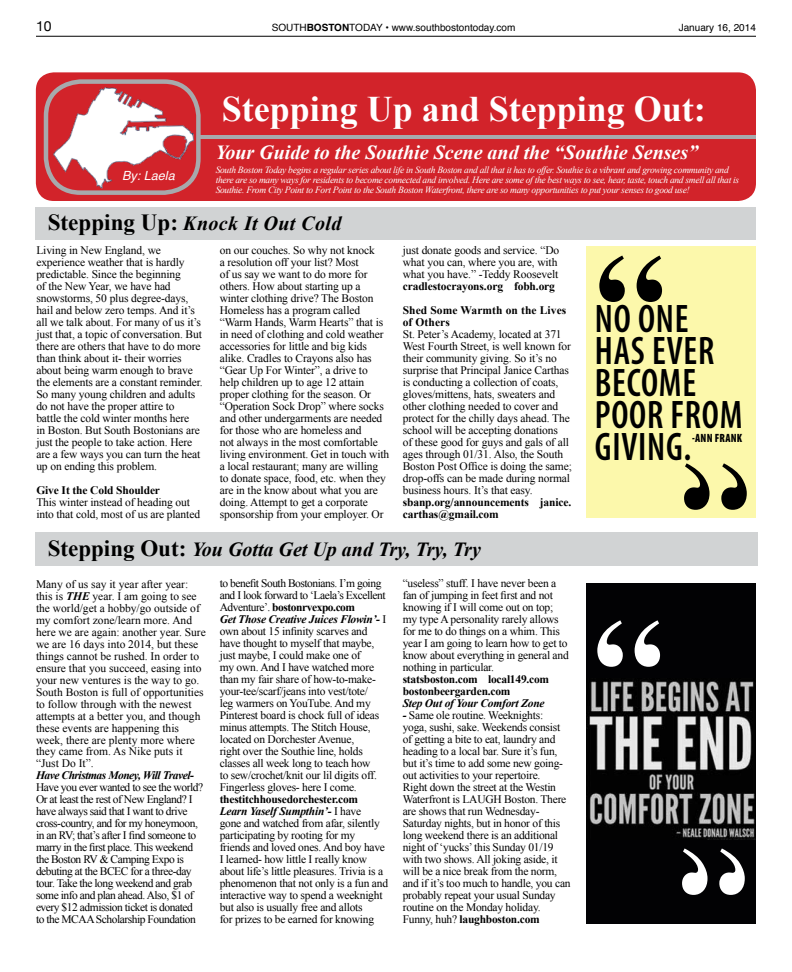
<style>
.page{position:relative;width:792px;height:972px;background:#fff}
.page>*{position:absolute;margin:0;border:0;box-sizing:border-box;transform-origin:0 0}
.t1{font:700 138.3px "Times";color:#000}
.t2{font:700 138.3px "Times";color:#fff}
.t3{font:600 condensed 40px/32px "Myriad Pro";letter-spacing:.02em;color:#000;scale:.92 1}
.t4{font:700 36px "Times New Roman";color:#fff}
.t5{font:italic 700 20px "Times New Roman";color:#fff}
.t6{font:italic 700 20px "Times New Roman";color:#000}
.t7{font:italic 700 20px "Times New Roman";letter-spacing:.02em;color:#000}
.t8{font:14px "Helvetica Neue";color:#000}
.t9{font:italic 12.6px "Helvetica";color:#fff}
.t10{font:900 condensed 12px "Myriad Pro";letter-spacing:.02em;color:#000;scale:.92 1}
.t11{font:11.5px/12px "Times New Roman";letter-spacing:-.01em;color:#000}
.t12{font:11.5px/12px "Times New Roman";letter-spacing:-.04em;color:#000}
.t13{font:700 11.5px/12px "Times New Roman";letter-spacing:-.01em;color:#000}
.t14{font:italic 700 11.5px "Times New Roman";letter-spacing:-.04em;color:#000}
.t15{font:italic 700 11.5px "Times New Roman";letter-spacing:-.02em;color:#000}
.t16{font:700 11.5px "Times New Roman";letter-spacing:.01em;color:#000}
.t17{font:10px "Helvetica";color:#000}
.t18{font:italic 9.5px/10px "Times New Roman";letter-spacing:-.03em;color:#fff}
.s1{font-weight:700}
.s2{font-style:normal;font-size:23.1px}
.s3{font-style:normal;font-size:23px}
.s4{font-weight:700;font-style:italic}
</style>
<div class="page">
<hr style="left:36px;top:36px;width:720px;height:1px;background:#000">
<div style="left:36px;top:72px;width:720px;height:129px;background:#d2232a;border-radius:18px"></div>
<div style="left:36px;top:208px;width:720px;height:32px;background:#d1d3d4"></div>
<div style="left:36px;top:533px;width:722px;height:33px;background:#d1d3d4"></div>
<svg style="left:46px;top:82px;width:152px;height:111px"></svg>
<div style="left:44px;top:79px;width:157px;height:116px;border:4px solid #a7a9ac;border-radius:35px"></div>
<img style="left:51px;top:87px;width:143px;height:104px">
<hr style="left:198px;top:135px;width:558px;height:4px;background:#a7a9ac">
<div style="left:586px;top:247px;width:170px;height:271px;background:#fcf8ab"></div>
<div style="left:586px;top:583px;width:170px;height:341px;background:#020204"></div>
<img style="left:587px;top:681px;width:168px;height:158px">
<p class="t8" style="left:36px;top:18px;width:17px">10</p>
<p class="t17" style="left:272px;top:20px;width:245px">SOUTH<span class="s1">BOSTON</span>TODAY • www.southbostontoday.com</p>
<p class="t17" style="left:679px;top:20px;width:79px">January 16, 2014</p>
<h3 class="t4" style="left:222px;top:84px;width:486px">Stepping Up and Stepping Out:</h3>
<p class="t9" style="left:122px;top:166px;width:54px">By: Laela</p>
<h3 class="t5" style="left:215px;top:139px;width:484px">Your Guide to the Southie Scene and the “Southie Senses”</h3>
<p class="t18" style="left:216px;top:164px;width:525px">South Boston Today begins a regular series about life in South Boston and all that it has to offer. Southie is a vibrant and growing community and there are so many ways for residents to become connected and involved. Here are some of the best ways to see, hear, taste, touch and smell all that is<br>Southie. From City Point to Fort Point to the South Boston Waterfront, there are so many opportunities to put your senses to good use!</p>
<h3 class="t7" style="left:48px;top:209px;width:295px"><span class="s2">Stepping Up:</span> Knock It Out Cold</h3>
<p class="t11" style="left:36px;top:244px;width:168px">Living in New England, we experience weather that is hardly predictable. Since the beginning<br>of the New Year, we have had snowstorms, 50 plus degree-days, hail and below zero temps. And it’s all we talk about. For many of us it’s just that, a topic of conversation. But there are others that have to do more than think about it- their worries about being warm enough to brave the elements are a constant reminder.<br>So many young children and adults do not have the proper attire to<br>battle the cold winter months here<br>in Boston. But South Bostonians are just the people to take action. Here are a few ways you can turn the heat up on ending this problem.</p>
<p class="t13" style="left:36px;top:484px;width:125px">Give It the Cold Shoulder</p>
<p class="t11" style="left:36px;top:496px;width:165px">This winter instead of heading out into that cold, most of us are planted</p>
<p class="t11" style="left:220px;top:244px;width:171px">on our couches. So why not knock<br>a resolution off your list? Most<br>of us say we want to do more for others. How about starting up a winter clothing drive? The Boston Homeless has a program called “Warm Hands, Warm Hearts” that is in need of clothing and cold weather accessories for little and big kids alike. Cradles to Crayons also has “Gear Up For Winter”, a drive to help children up to age 12 attain proper clothing for the season. Or “Operation Sock Drop” where socks and other undergarments are needed for those who are homeless and<br>not always in the most comfortable living environment. Get in touch with a local restaurant; many are willing to donate space, food, etc. when they are in the know about what you are doing. Attempt to get a corporate sponsorship from your employer. Or</p>
<p class="t11" style="left:403px;top:244px;width:158px">just donate goods and service. “Do what you can, where you are, with what you have.” -Teddy Roosevelt</p>
<p class="t13" style="left:403px;top:274px;width:165px;line-height:24px">cradlestocrayons.org fobh.org<br>Shed Some Warmth on the Lives</p>
<p class="t16" style="left:403px;top:315px;width:49px">of Others</p>
<p class="t11" style="left:403px;top:328px;width:171px">St. Peter’s Academy, located at 371<br>West Fourth Street, is well known for their community giving. So it’s no surprise that Principal Janice Carthas is conducting a collection of coats, gloves/mittens, hats, sweaters and other clothing needed to cover and protect for the chilly days ahead. The school will be accepting donations<br>of these good for guys and gals of all ages through 01/31. Also, the South Boston Post Office is doing the same; drop-offs can be made during normal business hours. It’s that easy.</p>
<p class="t13" style="left:403px;top:496px;width:170px">sbanp.org/announcements janice. carthas@gmail.com</p>
<h3 class="t6" style="left:48px;top:535px;width:435px"><span class="s3">Stepping Out:</span> You Gotta Get Up and Try, Try, Try</h3>
<p class="t11" style="left:36px;top:578px;width:171px">Many of us say it year after year: this is <span class="s4">THE</span> year. I am going to see the world/get a hobby/go outside of my comfort zone/learn more. And here we are again: another year. Sure we are 16 days into 2014, but these things cannot be rushed. In order to ensure that you succeed, easing into your new ventures is the way to go.<br>South Boston is full of opportunities to follow through with the newest attempts at a better you, and though these events are happening this week, there are plenty more where they came from. As Nike puts it “Just Do It”.</p>
<p class="t14" style="left:36px;top:768px;width:160px">Have Christmas Money, Will Travel-</p>
<p class="t12" style="left:36px;top:781px;width:169px">Have you ever wanted to see the world?<br>Or at least the rest of New England? I have always said that I want to drive cross-country, and for my honeymoon, in an RV; that’s after I find someone to marry in the first place. This weekend the Boston RV &amp; Camping Expo is debuting at the BCEC for a three-day tour. Take the long weekend and grab some info and plan ahead. Also, $1 of every $12 admission ticket is donated to the MCAA Scholarship Foundation</p>
<p class="t11" style="left:220px;top:577px;width:168px">to benefit South Bostonians. I’m going and I look forward to ‘Laela’s Excellent Adventure’. <span class="s1">bostonrvexpo.com<br></span><span class="s4">Get Those Creative Juices Flowin’-</span> I own about 15 infinity scarves and have thought to myself that maybe, just maybe, I could make one of<br>my own. And I have watched more than my fair share of how-to-make&shy;your-tee/scarf/jeans into vest/tote/<br>leg warmers on YouTube. And my Pinterest board is chock full of ideas minus attempts. The Stitch House, located on Dorchester Avenue,<br>right over the Southie line, holds classes all week long to teach how<br>to sew/crochet/knit our lil digits off.<br>Fingerless gloves- here I come.</p>
<p class="t11" style="left:220px;top:793px;width:170px"><span class="s1">thestitchhousedorchester.com </span><span class="s4">Learn Yaself Sumpthin’-</span> I have<br>gone and watched from afar, silently participating by rooting for my friends and loved ones. And boy have I learned- how little I really know about life’s little pleasures. Trivia is a phenomenon that not only is a fun and interactive way to spend a weeknight but also is usually free and allots<br>for prizes to be earned for knowing</p>
<p class="t11" style="left:403px;top:577px;width:168px">“useless” stuff. I have never been a fan of jumping in feet first and not knowing if I will come out on top; my type A personality rarely allows for me to do things on a whim. This year I am going to learn how to get to know about everything in general and nothing in particular.</p>
<p class="t13" style="left:403px;top:673px;width:148px">statsboston.com local149.com bostonbeergarden.com</p>
<p class="t15" style="left:403px;top:696px;width:143px">Step Out of Your Comfort Zone</p>
<p class="t11" style="left:403px;top:709px;width:169px"><span class="s4">-</span> Same ole routine. Weeknights:<br>yoga, sushi, sake. Weekends consist of getting a bite to eat, laundry and heading to a local bar. Sure it’s fun, but it’s time to add some new going&shy;out activities to your repertoire.<br>Right down the street at the Westin Waterfront is LAUGH Boston. There are shows that run Wednesday-Saturday nights, but in honor of this long weekend there is an additional night of ‘yucks’ this Sunday 01/19 with two shows. All joking aside, it will be a nice break from the norm, and if it’s too much to handle, you can probably repeat your usual Sunday routine on the Monday holiday.<br>Funny, huh? <span class="s1">laughboston.com</span></p>
<h1 class="t1" style="left:595px;top:172px;width:71px">“</h1>
<h2 class="t3" style="left:595px;top:302px;width:162px">NO ONE<br>HAS EVER<br>BECOME<br>POOR FROM<br>GIVING.</h2>
<p class="t10" style="left:692px;top:430px;width:56px">-ANN FRANK</p>
<h1 class="t2" style="left:593px;top:537px;width:71px">“</h1>
</div>
